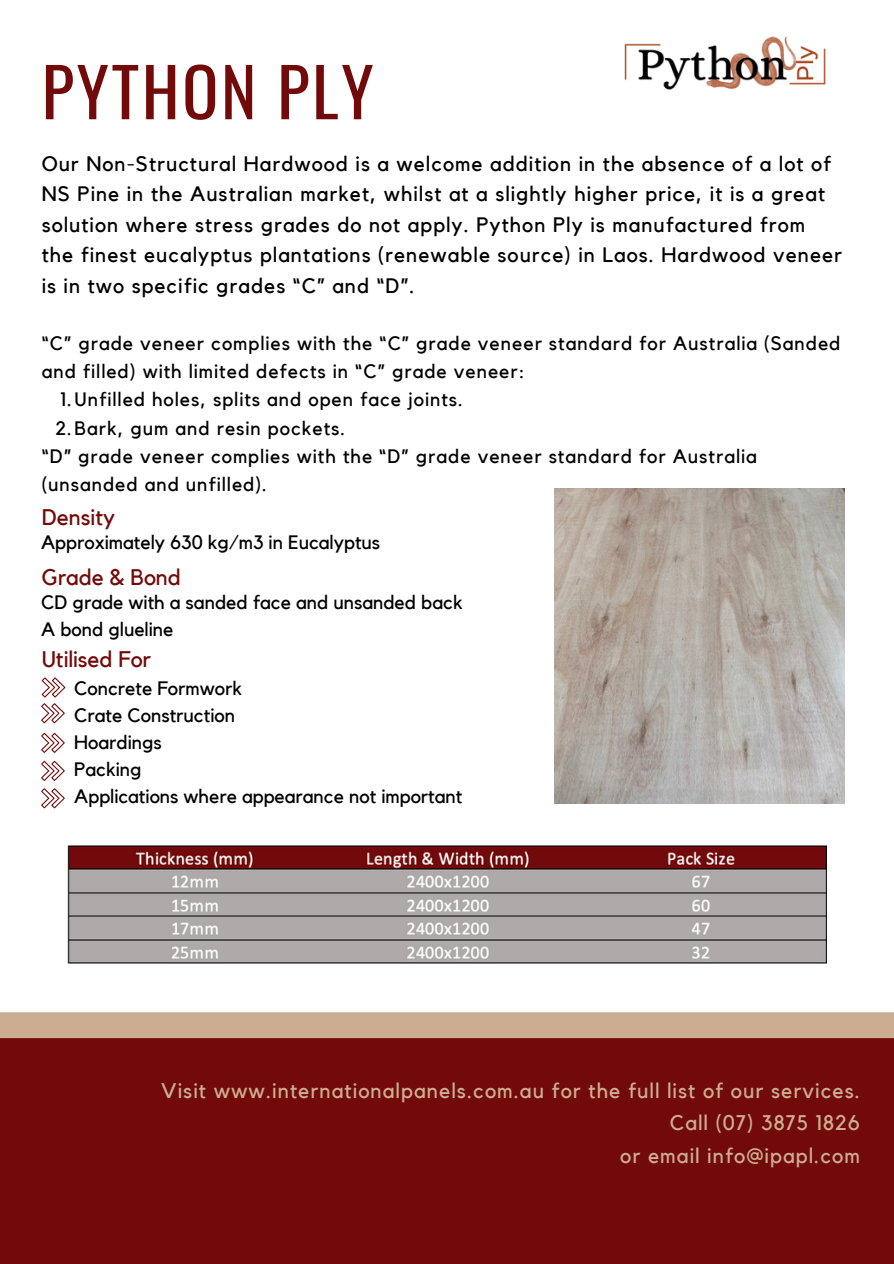
<style>
.page{position:relative;width:894px;height:1264px;background:#fff}
.page>*{position:absolute;margin:0;border:0;box-sizing:border-box;transform-origin:0 0}
.t1{font:67.05px "Oswald";letter-spacing:.04em;color:#720a0a}
.t2{font:22.5px "Kollektif";color:#720a0a}
.t3{font:21.15px "Kollektif";letter-spacing:.05em;color:#cdad91}
.t4{font:20.85px/30.5px "Kollektif";letter-spacing:.05em;color:#000}
.t5{font:19.35px/28.2px "Kollektif";letter-spacing:.05em;color:#000}
.t6{font:19.35px "Kollektif";color:#000}
</style>
<div class="page">
<div style="left:0;top:1037px;width:893px;height:226px;background:#720a0a"></div>
<div style="left:0;top:1012px;width:893px;height:26px;background:#cdad91"></div>
<svg style="left:42px;top:677px;width:23px;height:20px"></svg>
<svg style="left:41px;top:703px;width:24px;height:20px"></svg>
<svg style="left:41px;top:732px;width:24px;height:21px"></svg>
<svg style="left:41px;top:760px;width:24px;height:21px"></svg>
<img style="left:68px;top:845px;width:758px;height:118px">
<img style="left:554px;top:488px;width:290px;height:315px">
<svg style="left:41px;top:788px;width:24px;height:20px"></svg>
<img style="left:624px;top:36px;width:202px;height:54px">
<p class="t1" style="left:42px;top:39px;width:333px">PYTHON PLY</p>
<p class="t4" style="left:42px;top:149px;width:801px">Our Non-Structural Hardwood is a welcome addition in the absence of a lot of NS Pine in the Australian market, whilst at a slightly higher price, it is a great solution where stress grades do not apply. Python Ply is manufactured from the finest eucalyptus plantations (renewable source) in Laos. Hardwood veneer is in two specific grades “C” and “D”.</p>
<p class="t5" style="left:42px;top:330px;width:800px">“C” grade veneer complies with the “C” grade veneer standard for Australia (Sanded and filled) with limited defects in “C” grade veneer:</p>
<p class="t5" style="left:60px;top:386px;width:404px">1.Unfilled holes, splits and open face joints.</p>
<p class="t5" style="left:55px;top:414px;width:291px">2.Bark, gum and resin pockets.</p>
<p class="t5" style="left:42px;top:442px;width:716px">“D” grade veneer complies with the “D” grade veneer standard for Australia (unsanded and unfilled).</p>
<p class="t2" style="left:42px;top:507px;width:75px">Density</p>
<p class="t6" style="left:41px;top:533px;width:340px">Approximately 630 kg/m3 in Eucalyptus</p>
<p class="t2" style="left:42px;top:567px;width:141px">Grade &amp; Bond</p>
<p class="t6" style="left:41px;top:593px;width:423px">CD grade with a sanded face and unsanded back</p>
<p class="t6" style="left:41px;top:620px;width:134px">A bond glueline</p>
<p class="t2" style="left:42px;top:648px;width:111px">Utilised For</p>
<p class="t6" style="left:74px;top:679px;width:169px">Concrete Formwork</p>
<p class="t6" style="left:74px;top:706px;width:162px">Crate Construction</p>
<p class="t6" style="left:74px;top:733px;width:89px">Hoardings</p>
<p class="t6" style="left:74px;top:760px;width:69px">Packing</p>
<p class="t6" style="left:74px;top:787px;width:389px">Applications where appearance not important</p>
<p class="t3" style="left:161px;top:1080px;width:700px">Visit www.internationalpanels.com.au for the full list of our services.</p>
<p class="t3" style="left:669px;top:1113px;width:191px">Call (07) 3875 1826</p>
<p class="t3" style="left:620px;top:1145px;width:241px">or email info@ipapl.com</p>
</div>
